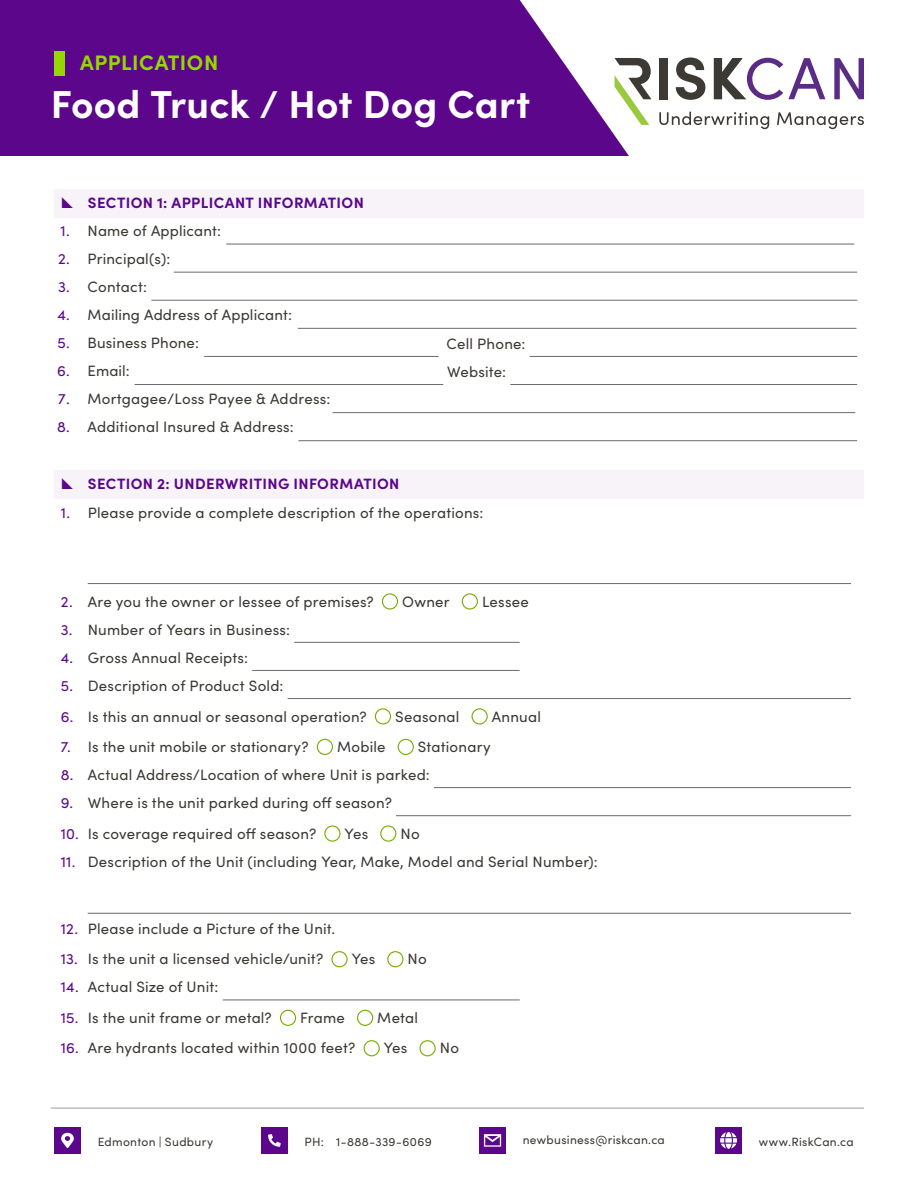
<style>
.page{position:relative;width:918px;height:1188px;background:#fff}
.page>*{position:absolute;margin:0;border:0;box-sizing:border-box;transform-origin:0 0}
.t1{font:700 39px "Sofia Pro";letter-spacing:.005em;color:#fff}
.t2{font:700 21px "Sofia Pro";letter-spacing:.025em;color:#97d700}
.t3{font:15px/28px "Sofia Pro";letter-spacing:.015em;color:#3d3935}
.t4{font:700 15px "Sofia Pro";letter-spacing:.025em;color:#5c068c}
.t5{font:12px "Sofia Pro";letter-spacing:.025em;color:#3d3935}
.s1{color:#5c068c}
</style>
<div class="page">
<hr style="left:51px;top:1108px;width:813px;height:1px;background:#9e9c9a">
<div style="left:715px;top:1127px;width:27px;height:27px;background:#5c068c"></div>
<svg style="left:720px;top:1132px;width:17px;height:17px"></svg>
<div style="left:261px;top:1127px;width:27px;height:27px;background:#5c068c"></div>
<svg style="left:268px;top:1134px;width:13px;height:13px"></svg>
<div style="left:479px;top:1127px;width:27px;height:27px;background:#5c068c"></div>
<svg style="left:484px;top:1134px;width:17px;height:13px"></svg>
<div style="left:54px;top:1127px;width:27px;height:27px;background:#5c068c"></div>
<svg style="left:61px;top:1133px;width:13px;height:15px"></svg>
<div style="left:54px;top:189px;width:810px;height:28px;background:#f7f3f9"></div>
<hr style="left:226px;top:244px;width:628px;height:1px;background:#6d6b68">
<hr style="left:174px;top:272px;width:683px;height:1px;background:#6d6b68">
<hr style="left:151px;top:300px;width:706px;height:1px;background:#6d6b68">
<hr style="left:298px;top:328px;width:558px;height:1px;background:#6d6b68">
<hr style="left:204px;top:356px;width:235px;height:1px;background:#6d6b68">
<hr style="left:530px;top:356px;width:327px;height:1px;background:#6d6b68">
<hr style="left:135px;top:384px;width:308px;height:1px;background:#6d6b68">
<hr style="left:510px;top:384px;width:347px;height:1px;background:#6d6b68">
<hr style="left:333px;top:412px;width:522px;height:1px;background:#6d6b68">
<hr style="left:298px;top:440px;width:559px;height:1px;background:#6d6b68">
<svg style="left:0;top:0;width:629px;height:156px;background:#681994"></svg>
<svg style="left:834px;top:58px;width:30px;height:41px"></svg>
<svg style="left:659px;top:112px;width:110px;height:17px"></svg>
<svg style="left:777px;top:112px;width:87px;height:17px"></svg>
<div style="left:659px;top:58px;width:9px;height:41px;background:#3d3935"></div>
<svg style="left:676px;top:57px;width:29px;height:43px"></svg>
<svg style="left:714px;top:58px;width:111px;height:42px"></svg>
<svg style="left:615px;top:58px;width:36px;height:67px"></svg>
<div style="left:54px;top:51px;width:10px;height:25px;background:#97d700"></div>
<div style="left:54px;top:470px;width:810px;height:28px;background:#f7f3f9"></div>
<hr style="left:88px;top:583px;width:763px;height:1px;background:#6d6b68">
<div style="left:382px;top:593px;width:16px;height:17px;border:1px solid #76ac00;border-radius:50%"></div>
<div style="left:462px;top:593px;width:16px;height:17px;border:1px solid #76ac00;border-radius:50%"></div>
<hr style="left:294px;top:642px;width:226px;height:1px;background:#6d6b68">
<hr style="left:252px;top:670px;width:268px;height:1px;background:#6d6b68">
<hr style="left:288px;top:698px;width:563px;height:1px;background:#6d6b68">
<div style="left:375px;top:708px;width:16px;height:17px;border:1px solid #76ac00;border-radius:50%"></div>
<div style="left:472px;top:708px;width:16px;height:17px;border:1px solid #76ac00;border-radius:50%"></div>
<div style="left:317px;top:739px;width:16px;height:16px;border:1px solid #76ac00;border-radius:50%"></div>
<div style="left:398px;top:739px;width:16px;height:16px;border:1px solid #76ac00;border-radius:50%"></div>
<hr style="left:434px;top:787px;width:417px;height:1px;background:#6d6b68">
<hr style="left:396px;top:815px;width:455px;height:1px;background:#6d6b68">
<div style="left:324px;top:825px;width:17px;height:17px;border:1px solid #76ac00;border-radius:50%"></div>
<div style="left:380px;top:825px;width:16px;height:17px;border:1px solid #76ac00;border-radius:50%"></div>
<hr style="left:88px;top:913px;width:763px;height:1px;background:#6d6b68">
<div style="left:331px;top:951px;width:17px;height:16px;border:1px solid #76ac00;border-radius:50%"></div>
<div style="left:387px;top:951px;width:17px;height:16px;border:1px solid #76ac00;border-radius:50%"></div>
<hr style="left:223px;top:1000px;width:297px;height:1px;background:#6d6b68">
<div style="left:280px;top:1010px;width:16px;height:16px;border:1px solid #76ac00;border-radius:50%"></div>
<div style="left:357px;top:1010px;width:16px;height:16px;border:1px solid #76ac00;border-radius:50%"></div>
<div style="left:364px;top:1040px;width:16px;height:16px;border:1px solid #76ac00;border-radius:50%"></div>
<div style="left:419px;top:1040px;width:17px;height:16px;border:1px solid #76ac00;border-radius:50%"></div>
<h2 class="t2" style="left:80px;top:46px;width:140px">APPLICATION</h2>
<h1 class="t1" style="left:51px;top:74px;width:481px">Food Truck / Hot Dog Cart</h1>
<p class="t4" style="left:88px;top:192px;width:278px">SECTION 1: APPLICANT INFORMATION</p>
<p class="t3" style="left:61px;top:216px;width:162px"><span class="s1">1.</span> Name of Applicant:</p>
<p class="t3" style="left:58px;top:244px;width:114px"><span class="s1">2.</span> Principal(s):</p>
<p class="t3" style="left:58px;top:272px;width:91px"><span class="s1">3.</span> Contact:</p>
<p class="t3" style="left:57px;top:300px;width:236px"><span class="s1">4.</span> Mailing Address of Applicant:</p>
<p class="t3" style="left:58px;top:328px;width:143px"><span class="s1">5.</span> Business Phone:</p>
<p class="t3" style="left:57px;top:356px;width:74px"><span class="s1">6.</span> Email:</p>
<p class="t3" style="left:58px;top:384px;width:274px"><span class="s1">7.</span> Mortgagee/Loss Payee &amp; Address:</p>
<p class="t3" style="left:57px;top:412px;width:238px"><span class="s1">8.</span> Additional Insured &amp; Address:</p>
<p class="t3" style="left:447px;top:329px;width:80px">Cell Phone:<br>Website:</p>
<p class="t4" style="left:88px;top:473px;width:313px">SECTION 2: UNDERWRITING INFORMATION</p>
<p class="t3" style="left:61px;top:497px;width:424px"><span class="s1">1.</span> Please provide a complete description of the operations:</p>
<p class="t3" style="left:61px;top:586px;width:315px"><span class="s1">2.</span> Are you the owner or lessee of premises?</p>
<p class="t3" style="left:402px;top:586px;width:49px">Owner</p>
<p class="t3" style="left:482px;top:586px;width:48px">Lessee</p>
<p class="t3" style="left:61px;top:615px;width:231px"><span class="s1">3.</span> Number of Years in Business:</p>
<p class="t3" style="left:61px;top:643px;width:189px"><span class="s1">4.</span> Gross Annual Receipts:</p>
<p class="t3" style="left:61px;top:671px;width:224px"><span class="s1">5.</span> Description of Product Sold:</p>
<p class="t3" style="left:61px;top:701px;width:308px"><span class="s1">6.</span> Is this an annual or seasonal operation?</p>
<p class="t3" style="left:395px;top:701px;width:66px">Seasonal</p>
<p class="t3" style="left:492px;top:701px;width:51px">Annual</p>
<p class="t3" style="left:61px;top:732px;width:250px"><span class="s1">7.</span> Is the unit mobile or stationary?</p>
<p class="t3" style="left:337px;top:732px;width:50px">Mobile</p>
<p class="t3" style="left:418px;top:732px;width:74px">Stationary</p>
<p class="t3" style="left:61px;top:760px;width:371px"><span class="s1">8.</span> Actual Address/Location of where Unit is parked:</p>
<p class="t3" style="left:61px;top:788px;width:333px"><span class="s1">9.</span> Where is the unit parked during off season?</p>
<p class="t3" style="left:61px;top:819px;width:257px"><span class="s1">10.</span> Is coverage required off season?</p>
<p class="t3" style="left:345px;top:819px;width:25px">Yes</p>
<p class="t3" style="left:401px;top:819px;width:21px">No</p>
<p class="t3" style="left:61px;top:847px;width:539px"><span class="s1">11.</span> Description of the Unit (including Year, Make, Model and Serial Number):</p>
<p class="t3" style="left:61px;top:914px;width:276px"><span class="s1">12.</span> Please include a Picture of the Unit.</p>
<p class="t3" style="left:61px;top:944px;width:264px"><span class="s1">13.</span> Is the unit a licensed vehicle/unit?</p>
<p class="t3" style="left:352px;top:944px;width:25px">Yes</p>
<p class="t3" style="left:408px;top:944px;width:21px">No</p>
<p class="t3" style="left:61px;top:972px;width:159px"><span class="s1">14.</span> Actual Size of Unit:</p>
<p class="t3" style="left:61px;top:1003px;width:213px"><span class="s1">15.</span> Is the unit frame or metal?</p>
<p class="t3" style="left:300px;top:1003px;width:46px">Frame</p>
<p class="t3" style="left:377px;top:1003px;width:42px">Metal</p>
<p class="t3" style="left:61px;top:1033px;width:296px"><span class="s1">16.</span> Are hydrants located within 1000 feet?</p>
<p class="t3" style="left:384px;top:1033px;width:25px">Yes</p>
<p class="t3" style="left:440px;top:1033px;width:21px">No</p>
<p class="t5" style="left:98px;top:1133px;width:117px">Edmonton | Sudbury</p>
<p class="t5" style="left:305px;top:1133px;width:129px">PH: 1-888-339-6069</p>
<p class="t5" style="left:523px;top:1131px;width:144px">newbusiness@riskcan.ca</p>
<p class="t5" style="left:759px;top:1133px;width:96px">www.RiskCan.ca</p>
</div>
